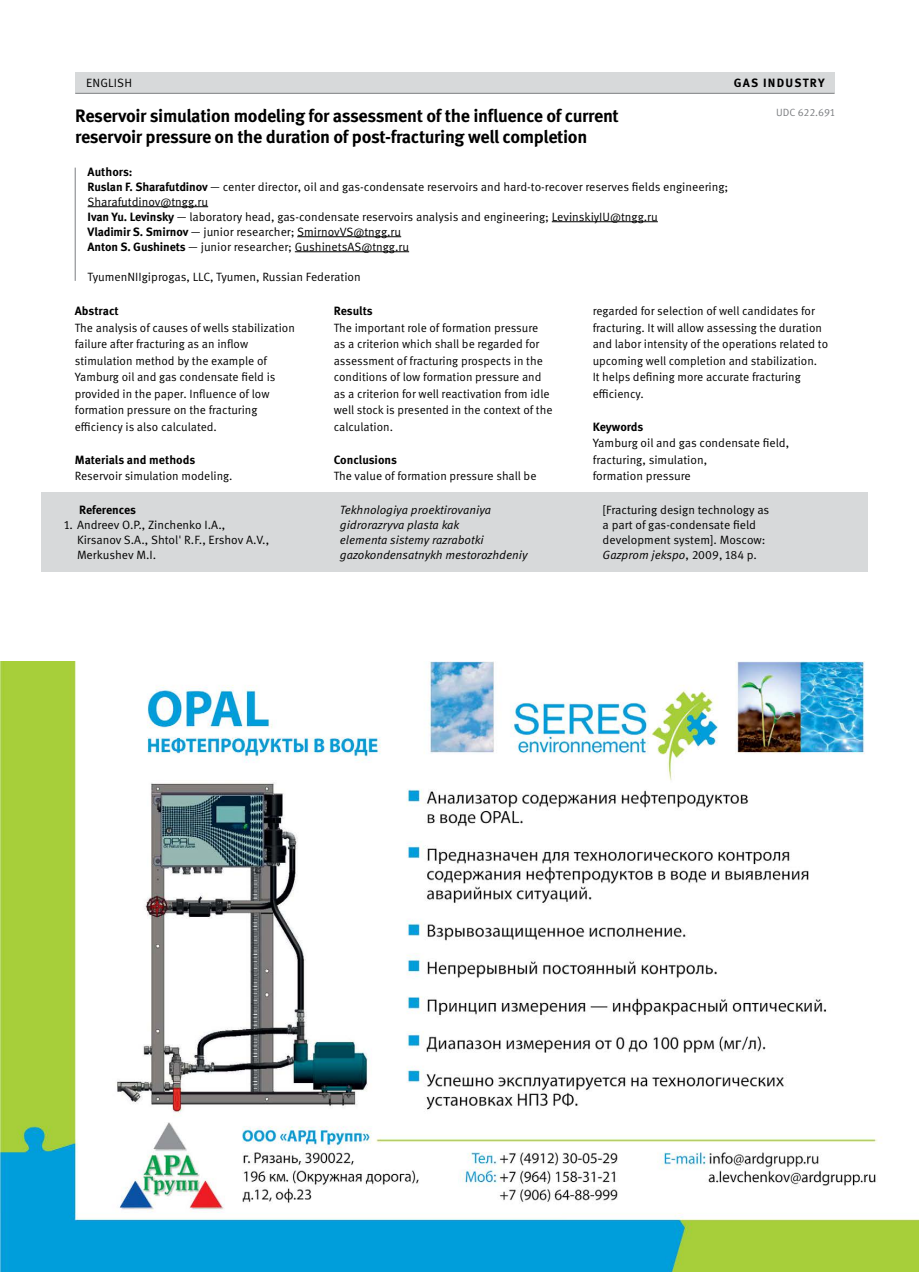
<style>
.page{position:relative;width:919px;height:1272px;background:#fff}
.page>*{position:absolute;margin:0;border:0;box-sizing:border-box;transform-origin:0 0}
.t1{font:700 18px/21px "Meta Pro";letter-spacing:-.02em;color:#000}
.t2{font:12px/16.5px "Meta Pro";color:#000}
.t3{font:italic 12px/15px "Meta Pro";color:#000}
.t4{font:700 12px "Meta Pro";letter-spacing:-.005em;color:#000}
.t5{font:10.5px "Meta Pro";color:#7c7e81}
.s1{font-weight:700}
.s2{font-style:italic}
</style>
<div class="page">
<hr style="left:88px;top:206px;width:120px;height:1px;background:#000">
<hr style="left:551px;top:221px;width:106px;height:1px;background:#000">
<hr style="left:297px;top:236px;width:104px;height:1px;background:#000">
<hr style="left:295px;top:251px;width:114px;height:1px;background:#000">
<div style="left:41px;top:492px;width:826px;height:80px;background:#d7d9da"></div>
<div style="left:75px;top:72px;width:759px;height:21px;background:#d7d9da"></div>
<hr style="left:75px;top:93px;width:759px;height:1px;background:#7c7e81">
<hr style="left:75px;top:168px;width:1px;height:113px;background:#7c7e81">
<img style="left:0;top:661px;width:918px;height:610px">
<p class="t2" style="left:86px;top:75px;width:14px">English</p>
<p class="t4" style="left:733px;top:75px;width:39px">Gas industry</p>
<h1 class="t1" style="left:75px;top:105px;width:545px">Reservoir simulation modeling for assessment of the influence of current reservoir pressure on the duration of post-fracturing well completion</h1>
<p class="t2" style="left:88px;top:164px;width:642px;line-height:15px"><span class="s1">Authors:<br>Ruslan F. Sharafutdinov</span> — center director, oil and gas-condensate reservoirs and hard-to-recover reserves fields engineering; Sharafutdinov@tngg.ru<br><span class="s1">Ivan Yu. Levinsky</span> — laboratory head, gas-condensate reservoirs analysis and engineering; LevinskiyIU@tngg.ru<br><span class="s1">Vladimir S. Smirnov</span> — junior researcher; SmirnovVS@tngg.ru<br><span class="s1">Anton S. Gushinets</span> — junior researcher; GushinetsAS@tngg.ru</p>
<p class="t2" style="left:88px;top:269px;width:275px">TyumenNIIgiprogas, LLC, Tyumen, Russian Federation</p>
<p class="t5" style="left:776px;top:106px;width:60px">UDC 622.691</p>
<p class="t4" style="left:75px;top:303px;width:45px">Abstract</p>
<p class="t2" style="left:75px;top:319px;width:221px">The analysis of causes of wells stabilization failure after fracturing as an inflow stimulation method by the example of Yamburg oil and gas condensate field is provided in the paper. Influence of low formation pressure on the fracturing efficiency is also calculated.</p>
<p class="t4" style="left:75px;top:452px;width:122px">Materials and methods</p>
<p class="t2" style="left:75px;top:468px;width:159px">Reservoir simulation modeling.</p>
<p class="t4" style="left:79px;top:502px;width:58px">References</p>
<p class="t2" style="left:77px;top:518px;width:194px;line-height:15px;text-indent:-13px">1. Andreev O.P., Zinchenko I.A.,<br>Kirsanov S.A., Shtol' R.F., Ershov A.V.,<br>Merkushev M.I.</p>
<p class="t4" style="left:334px;top:303px;width:40px">Results</p>
<p class="t2" style="left:334px;top:319px;width:220px">The important role of formation pressure as a criterion which shall be regarded for assessment of fracturing prospects in the conditions of low formation pressure and as a criterion for well reactivation from idle well stock is presented in the context of the calculation.</p>
<p class="t4" style="left:334px;top:452px;width:65px">Conclusions</p>
<p class="t2" style="left:334px;top:468px;width:204px">The value of formation pressure shall be</p>
<p class="t2" style="left:592px;top:303px;width:237px">regarded for selection of well candidates for fracturing. It will allow assessing the duration and labor intensity of the operations related to upcoming well completion and stabilization.<br>It helps defining more accurate fracturing efficiency.</p>
<p class="t4" style="left:592px;top:419px;width:52px">Keywords</p>
<p class="t2" style="left:592px;top:435px;width:198px">Yamburg oil and gas condensate field, fracturing, simulation,<br>formation pressure</p>
<p class="t3" style="left:340px;top:503px;width:189px">Tekhnologiya proektirovaniya gidrorazryva plasta kak<br>elementa sistemy razrabotki gazokondensatnykh mestorozhdeniy</p>
<p class="t2" style="left:602px;top:503px;width:168px;line-height:15px">[Fracturing design technology as a part of gas-condensate field development system]. Moscow:<br><span class="s2">Gazprom jekspo</span>, 2009, 184 p.</p>
</div>
